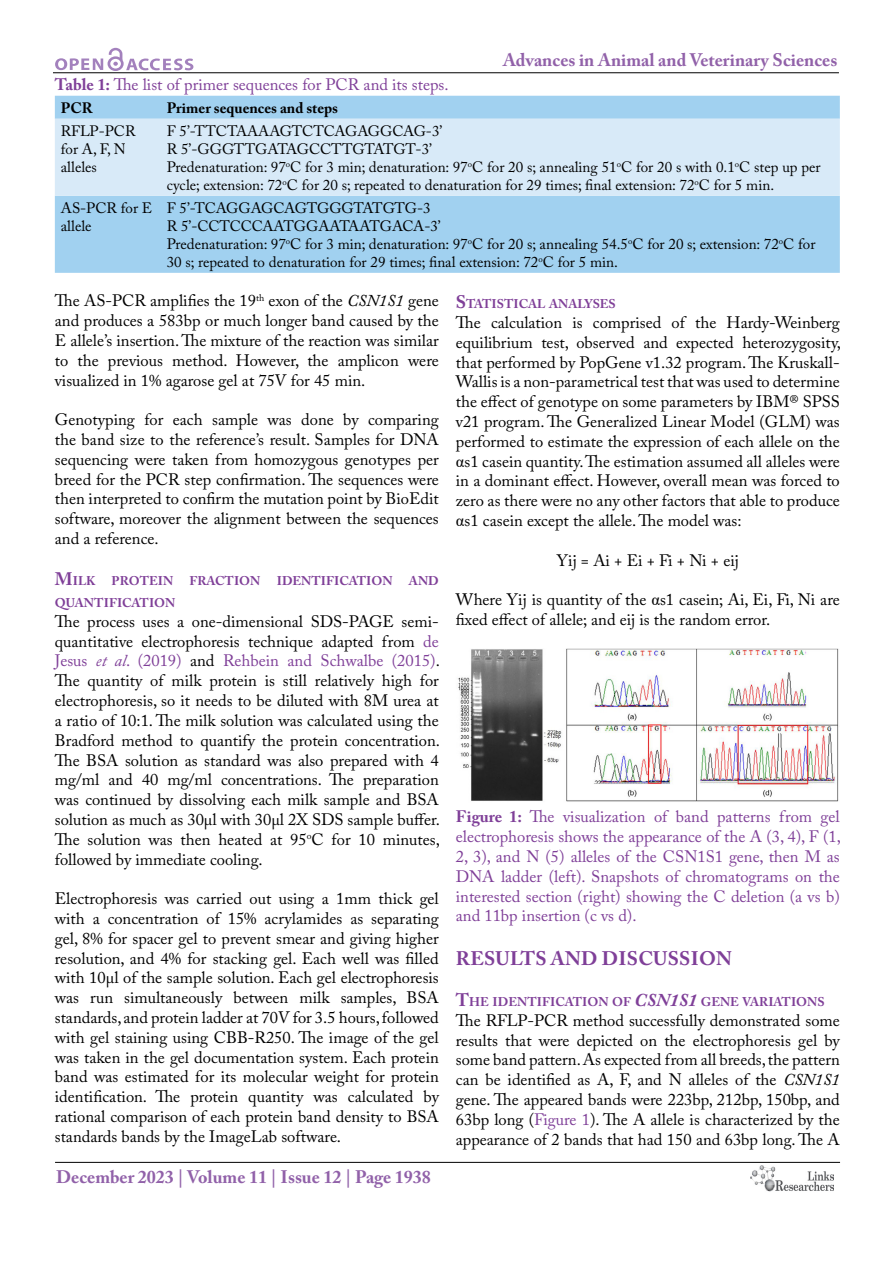
<style>
.page{position:relative;width:893px;height:1263px;background:#fff}
.page>*{position:absolute;margin:0;border:0;box-sizing:border-box;transform-origin:0 0}
.t1{font:700 19.5px "Adobe Caslon Pro";letter-spacing:.015em;color:#7f3f98}
.t2{font:700 18px "Adobe Caslon Pro";color:#9161a9}
.t3{font:16.5px/19.8px "Adobe Caslon Pro";color:#000;text-align:justify}
.t4{font:16.5px/19.8px "Adobe Caslon Pro";color:#7f3f98;text-align:justify}
.t5{font:15px/18px "Adobe Caslon Pro";color:#000}
.t6{font:700 15px "Adobe Caslon Pro";color:#000}
.t7{font:700 12.6px "Adobe Caslon Pro";color:#7f3f98}
.s1{font-weight:700}
.s2{font-style:italic}
.s3{font-size:18px}
.s4{color:#7f3f98}
.s5{font-style:italic;color:#7f3f98}
.s6{font-family:"Times New Roman"}
.s7{font-style:italic;font-size:18px}
</style>
<div class="page">
<hr style="left:53px;top:72px;width:786px;height:1px;background:#000">
<hr style="left:55px;top:1162px;width:785px;height:1px;background:#000">
<svg style="left:55px;top:48px;width:138px;height:23px"></svg>
<img style="left:750px;top:1166px;width:83px;height:26px">
<div style="left:55px;top:96px;width:785px;height:177px;background:#a1d1f0"></div>
<div style="left:55px;top:119px;width:785px;height:77px;background:#d8eaf8"></div>
<img style="left:458px;top:648px;width:381px;height:154px">
<p class="t2" style="left:503px;top:50px;width:336px">Advances in Animal and Veterinary Sciences</p>
<p class="t4" style="left:55px;top:74px;width:395px"><span class="s1">Table 1:</span> The list of primer sequences for PCR and its steps.</p>
<p class="t6" style="left:61px;top:99px;width:33px">PCR</p>
<p class="t6" style="left:167px;top:99px;width:173px">Primer sequences and steps</p>
<p class="t5" style="left:61px;top:122px;width:76px">RFLP-PCR for A, F, N alleles</p>
<p class="t5" style="left:167px;top:122px;width:655px">F 5’-TTCTAAAAGTCTCAGAGGCAG-3’<br>R 5’-GGGTTGATAGCCTTGTATGT-3’<br>Predenaturation: 97<sup>o</sup>C for 3 min; denaturation: 97<sup>o</sup>C for 20 s; annealing 51<sup>o</sup>C for 20 s with 0.1<sup>o</sup>C step up per cycle; extension: 72<sup>o</sup>C for 20 s; repeated to denaturation for 29 times; final extension: 72<sup>o</sup>C for 5 min.</p>
<p class="t5" style="left:61px;top:199px;width:93px">AS-PCR for E allele</p>
<p class="t5" style="left:167px;top:199px;width:650px">F 5’-TCAGGAGCAGTGGGTATGTG-3<br>R 5’-CCTCCCAATGGAATAATGACA-3’<br>Predenaturation: 97<sup>o</sup>C for 3 min; denaturation: 97<sup>o</sup>C for 20 s; annealing 54.5<sup>o</sup>C for 20 s; extension: 72<sup>o</sup>C for 30 s; repeated to denaturation for 29 times; final extension: 72<sup>o</sup>C for 5 min.</p>
<p class="t3" style="left:55px;top:291px;width:385px">The AS-PCR amplifies the 19<sup>th</sup> exon of the <span class="s2">CSN1S1</span> gene and produces a 583bp or much longer band caused by the E allele’s insertion. The mixture of the reaction was similar to the previous method. However, the amplicon were visualized in 1% agarose gel at 75V for 45 min.</p>
<p class="t3" style="left:55px;top:410px;width:385px">Genotyping for each sample was done by comparing the band size to the reference’s result. Samples for DNA sequencing were taken from homozygous genotypes per breed for the PCR step confirmation. The sequences were then interpreted to confirm the mutation point by BioEdit software, moreover the alignment between the sequences and a reference.</p>
<p class="t7" style="left:55px;top:574px;width:42px"><span class="s3">M</span>ILK</p>
<p class="t7" style="left:112px;top:574px;width:63px">PROTEIN</p>
<p class="t7" style="left:189px;top:574px;width:72px">FRACTION</p>
<p class="t7" style="left:277px;top:574px;width:117px">IDENTIFICATION</p>
<p class="t7" style="left:409px;top:574px;width:31px">AND</p>
<p class="t7" style="left:55px;top:595px;width:122px">QUANTIFICATION</p>
<p class="t3" style="left:55px;top:611px;width:387px">The process uses a one-dimensional SDS-PAGE semi&shy;quantitative electrophoresis technique adapted from <span class="s4">de Jesus</span> <span class="s5">et al</span><span class="s4">. (2019)</span> and <span class="s4">Rehbein and Schwalbe (2015)</span>.<br>The quantity of milk protein is still relatively high for electrophoresis, so it needs to be diluted with 8M urea at a ratio of 10:1. The milk solution was calculated using the Bradford method to quantify the protein concentration.<br>The BSA solution as standard was also prepared with 4 mg/ml and 40 mg/ml concentrations. The preparation was continued by dissolving each milk sample and BSA solution as much as 30µl with 30µl 2X SDS sample buffer.<br>The solution was then heated at 95<sup>o</sup>C for 10 minutes, followed by immediate cooling.</p>
<p class="t3" style="left:55px;top:888px;width:385px">Electrophoresis was carried out using a 1mm thick gel with a concentration of 15% acrylamides as separating gel, 8% for spacer gel to prevent smear and giving higher resolution, and 4% for stacking gel. Each well was filled with 10µl of the sample solution. Each gel electrophoresis was run simultaneously between milk samples, BSA standards, and protein ladder at 70V for 3.5 hours, followed with gel staining using CBB-R250. The image of the gel was taken in the gel documentation system. Each protein band was estimated for its molecular weight for protein identification. The protein quantity was calculated by rational comparison of each protein band density to BSA standards bands by the ImageLab software.</p>
<p class="t7" style="left:456px;top:296px;width:160px"><span class="s3">S</span>TATISTICAL ANALYSES</p>
<p class="t3" style="left:456px;top:312px;width:387px">The calculation is comprised of the Hardy-Weinberg equilibrium test, observed and expected heterozygosity, that performed by PopGene v1.32 program. The Kruskall-Wallis is a non-parametrical test that was used to determine the effect of genotype on some parameters by IBM® SPSS v21 program. The Generalized Linear Model (GLM) was performed to estimate the expression of each allele on the <span class="s6">α</span>s1 casein quantity. The estimation assumed all alleles were in a dominant effect. However, overall mean was forced to zero as there were no any other factors that able to produce <span class="s6">α</span>s1 casein except the allele. The model was:</p>
<p class="t3" style="left:557px;top:550px;width:184px">Yij = Ai + Ei + Fi + Ni + eij</p>
<p class="t3" style="left:456px;top:590px;width:385px">Where Yij is quantity of the <span class="s6">α</span>s1 casein; Ai, Ei, Fi, Ni are fixed effect of allele; and eij is the random error.</p>
<p class="t4" style="left:456px;top:807px;width:387px"><span class="s1">Figure 1:</span> The visualization of band patterns from gel electrophoresis shows the appearance of the A (3, 4), F (1, 2, 3), and N (5) alleles of the CSN1S1 gene, then M as DNA ladder (left). Snapshots of chromatograms on the interested section (right) showing the C deletion (a vs b) and 11bp insertion (c vs d).</p>
<p class="t1" style="left:456px;top:946px;width:278px">RESULTS AND DISCUSSION</p>
<p class="t7" style="left:456px;top:994px;width:369px"><span class="s3">T</span>HE IDENTIFICATION OF <span class="s7">CSN1S1</span> GENE VARIATIONS</p>
<p class="t3" style="left:456px;top:1010px;width:385px">The RFLP-PCR method successfully demonstrated some results that were depicted on the electrophoresis gel by some band pattern. As expected from all breeds, the pattern can be identified as A, F, and N alleles of the <span class="s2">CSN1S1 </span>gene. The appeared bands were 223bp, 212bp, 150bp, and 63bp long (<span class="s4">Figure 1</span>). The A allele is characterized by the appearance of 2 bands that had 150 and 63bp long. The A</p>
<p class="t2" style="left:56px;top:1166px;width:376px">December 2023 | Volume 11 | Issue 12 | Page 1938</p>
</div>
